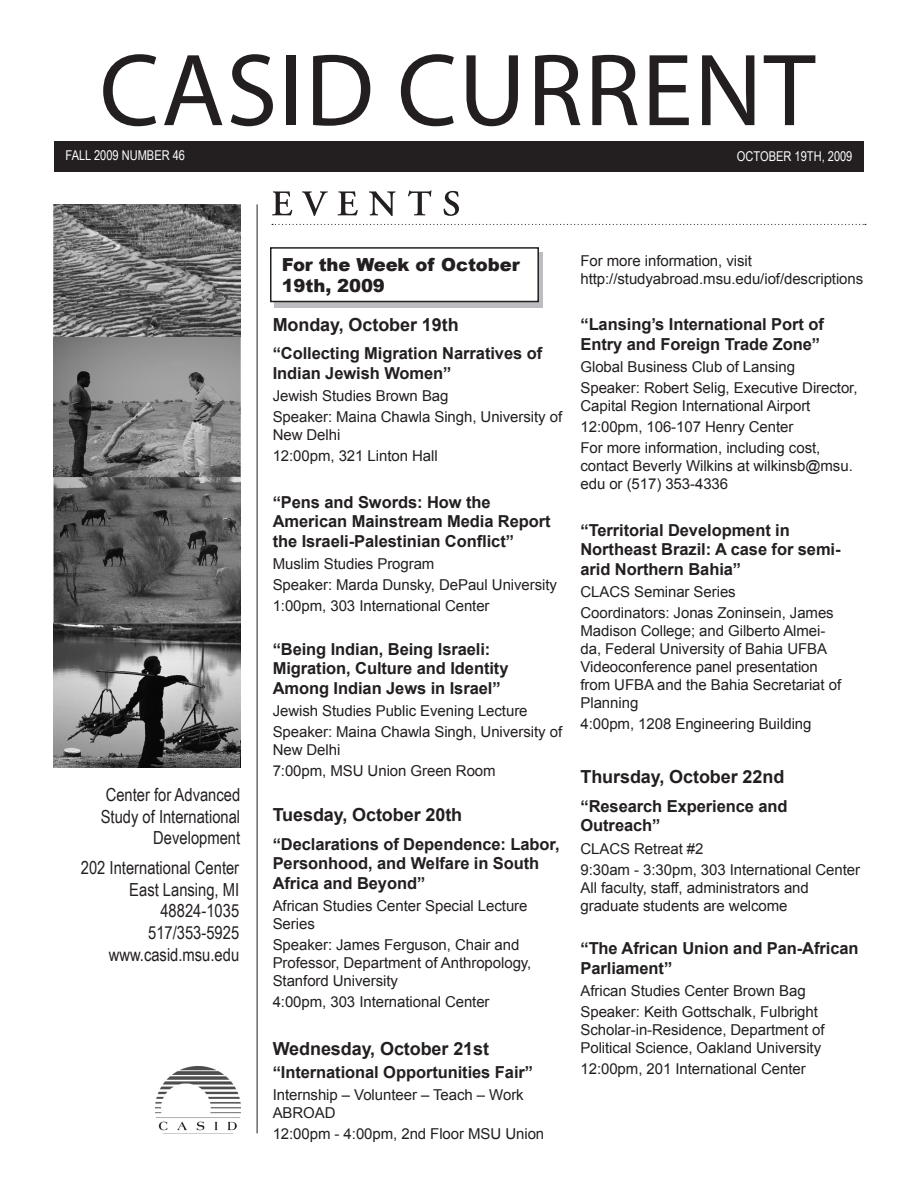
<style>
.page{position:relative;width:918px;height:1188px;background:#fff}
.page>*{position:absolute;margin:0;border:0;box-sizing:border-box;transform-origin:0 0}
.t1{font:103.5px "Myriad Pro";letter-spacing:.015em;color:#231f20}
.t2{font:18px/21.6px "Arial Narrow";color:#231f20;text-align:right}
.Date_heading{font:700 18px "Arial";letter-spacing:-.005em;color:#231f20}
.Weekly_heading{font:900 18px/21px "Arial";letter-spacing:-.005em;color:#231f20}
.body_text{font:700 18px "Arial";letter-spacing:-.005em;color:#231f20}
.Event_Announcement_t{font:700 16.5px/19.5px "Arial";letter-spacing:-.005em;color:#231f20}
.body_text-2{font:15px/18px "Arial";letter-spacing:-.005em;color:#231f20}
.t3{font:13.5px "Arial Narrow";color:#fff}
</style>
<div class="page">
<svg style="left:272px;top:190px;width:187px;height:26px"></svg>
<svg style="left:272px;top:224px;width:594px;height:1px"></svg>
<svg style="left:274px;top:252px;width:269px;height:55px;background:#b4b5b8"></svg>
<div style="left:271px;top:248px;width:267px;height:54px;background:#fff"></div>
<div style="left:270px;top:247px;width:269px;height:55px;border:2px solid #231f20"></div>
<div style="left:54px;top:141px;width:810px;height:31px;background:#231f20"></div>
<img style="left:155px;top:1067px;width:85px;height:67px">
<hr style="left:257px;top:204px;width:1px;height:929px;background:#231f20">
<img style="left:54px;top:204px;width:186px;height:563px">
<p class="t1" style="left:99px;top:27px;width:717px">CASID CURRENT</p>
<p class="t3" style="left:66px;top:145px;width:121px">Fall 2009 Number 46</p>
<p class="t3" style="left:737px;top:147px;width:117px">October 19th, 2009</p>
<p class="t2" style="left:101px;top:783px;width:141px">Center for Advanced<br>Study of International<br>Development</p>
<p class="t2" style="left:81px;top:856px;width:160px">202 International Center</p>
<p class="t2" style="left:129px;top:878px;width:111px">East Lansing, MI<br>48824-1035</p>
<p class="t2" style="left:148px;top:921px;width:93px">517/353-5925</p>
<p class="t2" style="left:109px;top:943px;width:132px">www.casid.msu.edu</p>
<p class="Weekly_heading" style="left:282px;top:253px;width:239px">For the Week of October<br>19th, 2009</p>
<p class="Date_heading" style="left:273px;top:313px;width:187px">Monday, October 19th</p>
<p class="Event_Announcement_t" style="left:273px;top:344px;width:271px">“Collecting Migration Narratives of<br>Indian Jewish Women”</p>
<p class="body_text-2" style="left:273px;top:387px;width:177px">Jewish Studies Brown Bag</p>
<p class="body_text-2" style="left:273px;top:408px;width:291px">Speaker: Maina Chawla Singh, University of<br>New Delhi</p>
<p class="body_text-2" style="left:273px;top:447px;width:167px">12:00pm, 321 Linton Hall</p>
<p class="Event_Announcement_t" style="left:273px;top:493px;width:280px">“Pens and Swords: How the<br>American Mainstream Media Report the Israeli-Palestinian Conflict”</p>
<p class="body_text-2" style="left:273px;top:555px;width:163px">Muslim Studies Program</p>
<p class="body_text-2" style="left:273px;top:576px;width:286px">Speaker: Marda Dunsky, DePaul University</p>
<p class="body_text-2" style="left:273px;top:597px;width:218px">1:00pm, 303 International Center</p>
<p class="Event_Announcement_t" style="left:273px;top:640px;width:237px">“Being Indian, Being Israeli:<br>Migration, Culture and Identity<br>Among Indian Jews in Israel”</p>
<p class="body_text-2" style="left:273px;top:702px;width:256px">Jewish Studies Public Evening Lecture</p>
<p class="body_text-2" style="left:273px;top:723px;width:291px">Speaker: Maina Chawla Singh, University of<br>New Delhi</p>
<p class="body_text-2" style="left:273px;top:762px;width:225px">7:00pm, MSU Union Green Room</p>
<p class="Date_heading" style="left:273px;top:803px;width:191px">Tuesday, October 20th</p>
<p class="Event_Announcement_t" style="left:273px;top:835px;width:288px">“Declarations of Dependence: Labor,<br>Personhood, and Welfare in South<br>Africa and Beyond”</p>
<p class="body_text-2" style="left:273px;top:897px;width:256px">African Studies Center Special Lecture<br>Series</p>
<p class="body_text-2" style="left:273px;top:936px;width:260px">Speaker: James Ferguson, Chair and<br>Professor, Department of Anthropology,<br>Stanford University</p>
<p class="body_text-2" style="left:273px;top:993px;width:218px">4:00pm, 303 International Center</p>
<p class="body_text" style="left:273px;top:1037px;width:218px">Wednesday, October 21st</p>
<p class="Event_Announcement_t" style="left:273px;top:1063px;width:262px">“International Opportunities Fair”</p>
<p class="body_text-2" style="left:273px;top:1086px;width:253px">Internship – Volunteer – Teach – Work<br>ABROAD</p>
<p class="body_text-2" style="left:273px;top:1125px;width:273px">12:00pm - 4:00pm, 2nd Floor MSU Union</p>
<p class="body_text-2" style="left:580px;top:252px;width:284px">For more information, visit http://studyabroad.msu.edu/iof/descriptions</p>
<p class="Event_Announcement_t" style="left:580px;top:315px;width:245px">“Lansing’s International Port of<br>Entry and Foreign Trade Zone”</p>
<p class="body_text-2" style="left:580px;top:358px;width:216px">Global Business Club of Lansing</p>
<p class="body_text-2" style="left:580px;top:379px;width:279px">Speaker: Robert Selig, Executive Director,<br>Capital Region International Airport</p>
<p class="body_text-2" style="left:580px;top:418px;width:214px">12:00pm, 106-107 Henry Center</p>
<p class="body_text-2" style="left:580px;top:439px;width:274px">For more information, including cost, contact Beverly Wilkins at wilkinsb@msu. edu or (517) 353-4336</p>
<p class="Event_Announcement_t" style="left:580px;top:521px;width:262px">“Territorial Development in<br>Northeast Brazil: A case for semi&shy;arid Northern Bahia”</p>
<p class="body_text-2" style="left:580px;top:583px;width:157px">CLACS Seminar Series</p>
<p class="body_text-2" style="left:580px;top:604px;width:262px">Coordinators: Jonas Zoninsein, James Madison College; and Gilberto Almei&shy;da, Federal University of Bahia UFBA Videoconference panel presentation from UFBA and the Bahia Secretariat of Planning</p>
<p class="body_text-2" style="left:580px;top:715px;width:233px">4:00pm, 1208 Engineering Building</p>
<p class="Date_heading" style="left:580px;top:765px;width:205px">Thursday, October 22nd</p>
<p class="Event_Announcement_t" style="left:580px;top:797px;width:209px">“Research Experience and<br>Outreach”</p>
<p class="body_text-2" style="left:580px;top:840px;width:125px">CLACS Retreat #2</p>
<p class="body_text-2" style="left:580px;top:861px;width:281px">9:30am - 3:30pm, 303 International Center<br>All faculty, staff, administrators and graduate students are welcome</p>
<p class="Event_Announcement_t" style="left:580px;top:939px;width:280px">“The African Union and Pan-African<br>Parliament”</p>
<p class="body_text-2" style="left:580px;top:982px;width:227px">African Studies Center Brown Bag</p>
<p class="body_text-2" style="left:580px;top:1003px;width:246px">Speaker: Keith Gottschalk, Fulbright<br>Scholar-in-Residence, Department of<br>Political Science, Oakland University</p>
<p class="body_text-2" style="left:580px;top:1060px;width:227px">12:00pm, 201 International Center</p>
</div>
